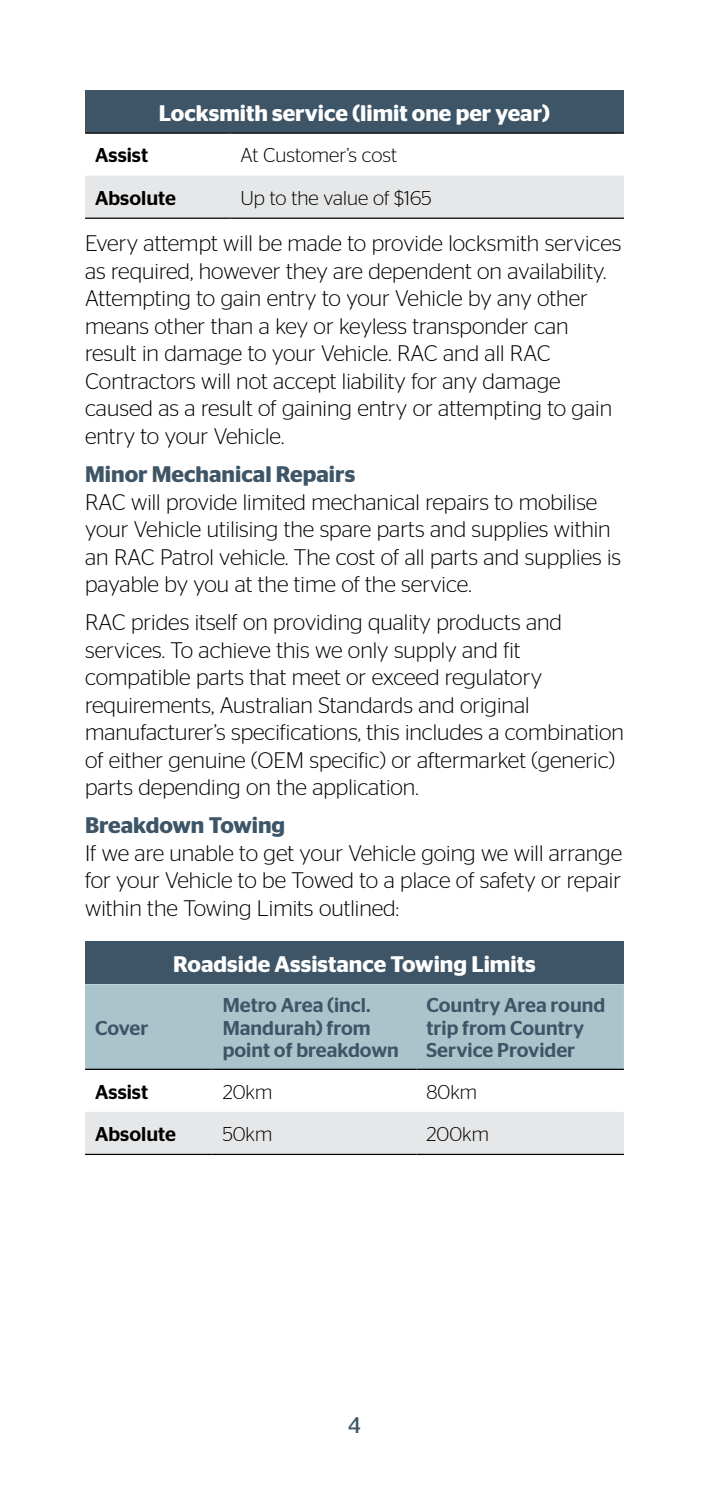
<style>
.page{position:relative;width:709px;height:1489px;background:#fff}
.page>*{position:absolute;margin:0;border:0;box-sizing:border-box;transform-origin:0 0}
.t1{font:300 22.5px/27.5px "Stag Sans";color:#000}
.t2{font:600 22.5px "Stag Sans";color:#fff}
.t3{font:600 22.5px "Stag Sans";color:#3d5567}
.t4{font:22.5px "Stag Sans";color:#3d5567}
.t5{font:500 20px/22.5px "Stag Sans";color:#3d5567}
.t6{font:300 20px "Stag Sans";color:#000}
.t7{font:500 20px "Stag Sans";color:#000}
</style>
<div class="page">
<div style="left:85px;top:91px;width:539px;height:42px;background:#3d5567"></div>
<div style="left:85px;top:176px;width:539px;height:41px;background:#e6e7e8"></div>
<hr style="left:85px;top:132px;width:145px;height:2px;background:#000">
<hr style="left:230px;top:132px;width:394px;height:2px;background:#000">
<hr style="left:85px;top:217px;width:145px;height:2px;background:#000">
<hr style="left:230px;top:217px;width:394px;height:2px;background:#000">
<div style="left:85px;top:941px;width:539px;height:43px;background:#3d5567"></div>
<div style="left:85px;top:984px;width:539px;height:84px;background:#a9c4cb"></div>
<svg style="left:85px;top:1069px;width:539px;height:84px"></svg>
<hr style="left:85px;top:1068px;width:128px;height:1px;background:#000">
<hr style="left:213px;top:1068px;width:203px;height:1px;background:#000">
<hr style="left:416px;top:1068px;width:208px;height:1px;background:#000">
<hr style="left:85px;top:1153px;width:128px;height:1px;background:#000">
<hr style="left:213px;top:1153px;width:203px;height:1px;background:#000">
<hr style="left:416px;top:1153px;width:208px;height:1px;background:#000">
<p class="t2" style="left:159px;top:100px;width:392px">Locksmith service (limit one per year)</p>
<p class="t7" style="left:95px;top:144px;width:55px">Assist</p>
<p class="t6" style="left:240px;top:144px;width:158px">At Customer’s cost</p>
<p class="t7" style="left:95px;top:186px;width:83px">Absolute</p>
<p class="t6" style="left:240px;top:187px;width:192px">Up to the value of $165</p>
<p class="t1" style="left:85px;top:229px;width:538px">Every attempt will be made to provide locksmith services as required, however they are dependent on availability.<br>Attempting to gain entry to your Vehicle by any other means other than a key or keyless transponder can result in damage to your Vehicle. RAC and all RAC Contractors will not accept liability for any damage caused as a result of gaining entry or attempting to gain entry to your Vehicle.</p>
<p class="t3" style="left:85px;top:461px;width:272px">Minor Mechanical Repairs</p>
<p class="t1" style="left:85px;top:487px;width:537px">RAC will provide limited mechanical repairs to mobilise your Vehicle utilising the spare parts and supplies within an RAC Patrol vehicle. The cost of all parts and supplies is payable by you at the time of the service.</p>
<p class="t1" style="left:85px;top:608px;width:540px">RAC prides itself on providing quality products and services. To achieve this we only supply and fit compatible parts that meet or exceed regulatory requirements, Australian Standards and original manufacturer’s specifications, this includes a combination of either genuine (OEM specific) or aftermarket (generic) parts depending on the application.</p>
<p class="t3" style="left:85px;top:812px;width:202px">Breakdown Towing</p>
<p class="t1" style="left:85px;top:839px;width:538px;text-align:justify">If we are unable to get your Vehicle going we will arrange for your Vehicle to be Towed to a place of safety or repair within the Towing Limits outlined:</p>
<p class="t2" style="left:173px;top:951px;width:364px">Roadside Assistance Towing Limits</p>
<p class="t5" style="left:95px;top:1016px;width:55px">Cover</p>
<p class="t5" style="left:223px;top:993px;width:178px">Metro Area (incl.<br>Mandurah) from point of breakdown</p>
<p class="t5" style="left:426px;top:993px;width:180px">Country Area round trip from Country<br>Service Provider</p>
<p class="t7" style="left:95px;top:1080px;width:55px">Assist</p>
<p class="t6" style="left:223px;top:1080px;width:51px">20km</p>
<p class="t6" style="left:426px;top:1080px;width:52px">80km</p>
<p class="t7" style="left:95px;top:1122px;width:83px">Absolute</p>
<p class="t6" style="left:223px;top:1123px;width:51px">50km</p>
<p class="t6" style="left:426px;top:1123px;width:64px">200km</p>
<p class="t4" style="left:348px;top:1412px;width:14px">4</p>
</div>
